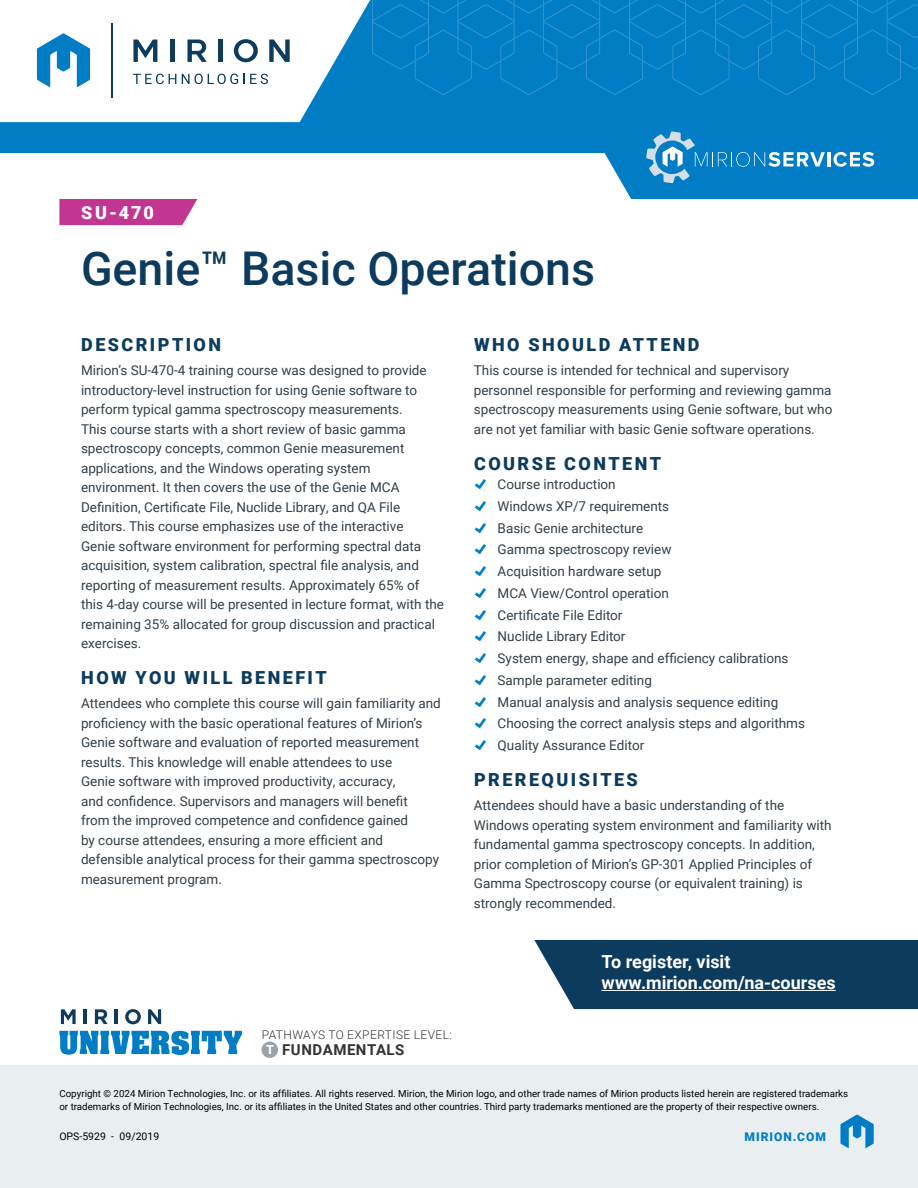
<style>
.page{position:relative;width:918px;height:1188px;background:#fff}
.page>*{position:absolute;margin:0;border:0;box-sizing:border-box;transform-origin:0 0}
.t1{font:500 46.5px "Roboto";color:#0c3b5d}
.t2{font:900 18px "Roboto";letter-spacing:.135em;color:#0c3b5d}
.t3{font:700 18px/21.6px "Roboto";color:#fff}
.t4{font:900 18px "Roboto";color:#fff}
.t5{font:700 15px "Roboto";letter-spacing:.035em;color:#333334}
.t6{font:13.5px/19.5px "Roboto";color:#333f49}
.t7{font:300 12px "Roboto";letter-spacing:.035em;color:#333334}
.t8{font:900 12px "Roboto";letter-spacing:.085em;color:#007dc5}
.t9{font:10.5px "Roboto";color:#000}
.t10{font:9.75px/12.6px "Roboto";color:#000}
.s1{font-family:"Proxima Nova";font-size:13.5px;color:#fff}
</style>
<div class="page">
<div style="left:59px;top:199px;width:138px;height:26px;background:#c23593"></div>
<svg style="left:537px;top:152px;width:381px;height:47px;fill:#007dc5"></svg>
<div style="left:0;top:0;width:918px;height:152px;background:#007dc5"></div>
<hr style="left:827px;top:152px;width:3px;height:14px;background:#fff">
<svg style="left:834px;top:152px;width:40px;height:15px"></svg>
<svg style="left:646px;top:131px;width:179px;height:52px"></svg>
<svg style="left:0;top:0;width:370px;height:122px;background:#e2f0f8"></svg>
<svg style="left:37px;top:33px;width:53px;height:54px"></svg>
<svg style="left:133px;top:40px;width:24px;height:22px"></svg>
<div style="left:170px;top:40px;width:5px;height:22px;background:#0c3b5d"></div>
<svg style="left:187px;top:40px;width:20px;height:22px"></svg>
<hr style="left:218px;top:40px;width:4px;height:22px;background:#0c3b5d">
<svg style="left:234px;top:39px;width:24px;height:23px"></svg>
<svg style="left:269px;top:40px;width:21px;height:22px"></svg>
<hr style="left:111px;top:23px;width:2px;height:75px;background:#0c3b5d">
<svg style="left:133px;top:74px;width:43px;height:10px"></svg>
<svg style="left:182px;top:74px;width:86px;height:10px"></svg>
<svg style="left:372px;top:0;width:546px;height:95px"></svg>
<div style="left:0;top:1065px;width:918px;height:123px;background:#e9eff1"></div>
<svg style="left:840px;top:1115px;width:34px;height:33px"></svg>
<div style="left:534px;top:940px;width:384px;height:69px;background:#0c3b5d"></div>
<hr style="left:601px;top:990px;width:235px;height:1px;background:#fff">
<svg style="left:59px;top:1031px;width:183px;height:24px"></svg>
<svg style="left:61px;top:1009px;width:15px;height:15px"></svg>
<hr style="left:84px;top:1009px;width:3px;height:15px;background:#0c3b5d">
<svg style="left:95px;top:1009px;width:13px;height:15px"></svg>
<hr style="left:115px;top:1009px;width:3px;height:15px;background:#0c3b5d">
<svg style="left:125px;top:1009px;width:16px;height:15px"></svg>
<svg style="left:148px;top:1009px;width:13px;height:15px"></svg>
<div style="left:262px;top:1042px;width:15px;height:15px;background:#9da2a8;border-radius:50%"></div>
<div style="left:262px;top:1042px;width:16px;height:16px;border:2px solid #9da2a9;border-radius:50%"></div>
<h2 class="t4" style="left:81px;top:200px;width:74px">SU-470</h2>
<h1 class="t1" style="left:81px;top:236px;width:516px">Genie™ Basic Operations</h1>
<h2 class="t2" style="left:81px;top:332px;width:141px">DESCRIPTION</h2>
<p class="t6" style="left:81px;top:360px;width:365px">Mirion’s SU-470-4 training course was designed to provide introductory-level instruction for using Genie software to perform typical gamma spectroscopy measurements.<br>This course starts with a short review of basic gamma spectroscopy concepts, common Genie measurement applications, and the Windows operating system environment. It then covers the use of the Genie MCA Definition, Certificate File, Nuclide Library, and QA File editors. This course emphasizes use of the interactive<br>Genie software environment for performing spectral data acquisition, system calibration, spectral file analysis, and reporting of measurement results. Approximately 65% of this 4-day course will be presented in lecture format, with the remaining 35% allocated for group discussion and practical exercises.</p>
<h2 class="t2" style="left:81px;top:665px;width:247px">HOW YOU WILL BENEFIT</h2>
<p class="t6" style="left:81px;top:693px;width:361px">Attendees who complete this course will gain familiarity and proficiency with the basic operational features of Mirion’s Genie software and evaluation of reported measurement results. This knowledge will enable attendees to use<br>Genie software with improved productivity, accuracy,<br>and confidence. Supervisors and managers will benefit<br>from the improved competence and confidence gained<br>by course attendees, ensuring a more efficient and defensible analytical process for their gamma spectroscopy measurement program.</p>
<p class="t7" style="left:262px;top:1027px;width:192px">PATHWAYS TO EXPERTISE LEVEL:</p>
<p class="t5" style="left:266px;top:1039px;width:140px"><span class="s1">T</span> FUNDAMENTALS</p>
<h2 class="t2" style="left:474px;top:332px;width:227px">WHO SHOULD ATTEND</h2>
<p class="t6" style="left:474px;top:360px;width:360px">This course is intended for technical and supervisory personnel responsible for performing and reviewing gamma spectroscopy measurements using Genie software, but who are not yet familiar with basic Genie software operations.</p>
<h2 class="t2" style="left:474px;top:451px;width:189px">COURSE CONTENT</h2>
<p class="t6" style="left:498px;top:473px;width:309px;line-height:21.8px">Course introduction<br>Windows XP/7 requirements<br>Basic Genie architecture<br>Gamma spectroscopy review<br>Acquisition hardware setup<br>MCA View/Control operation<br>Certificate File Editor<br>Nuclide Library Editor<br>System energy, shape and efficiency calibrations<br>Sample parameter editing<br>Manual analysis and analysis sequence editing<br>Choosing the correct analysis steps and algorithms<br>Quality Assurance Editor</p>
<h2 class="t2" style="left:474px;top:767px;width:165px">PREREQUISITES</h2>
<p class="t6" style="left:474px;top:795px;width:359px">Attendees should have a basic understanding of the Windows operating system environment and familiarity with fundamental gamma spectroscopy concepts. In addition, prior completion of Mirion’s GP-301 Applied Principles of Gamma Spectroscopy course (or equivalent training) is strongly recommended.</p>
<h2 class="t3" style="left:601px;top:950px;width:236px">To register, visit www.mirion.com/na-courses</h2>
<p class="t10" style="left:59px;top:1087px;width:790px">Copyright © 2024 Mirion Technologies, Inc. or its affiliates. All rights reserved. Mirion, the Mirion logo, and other trade names of Mirion products listed herein are registered trademarks or trademarks of Mirion Technologies, Inc. or its affiliates in the United States and other countries. Third party trademarks mentioned are the property of their respective owners.</p>
<p class="t9" style="left:59px;top:1129px;width:101px">OPS-5929 - 09/2019</p>
<p class="t8" style="left:745px;top:1128px;width:83px">MIRION.COM</p>
</div>
